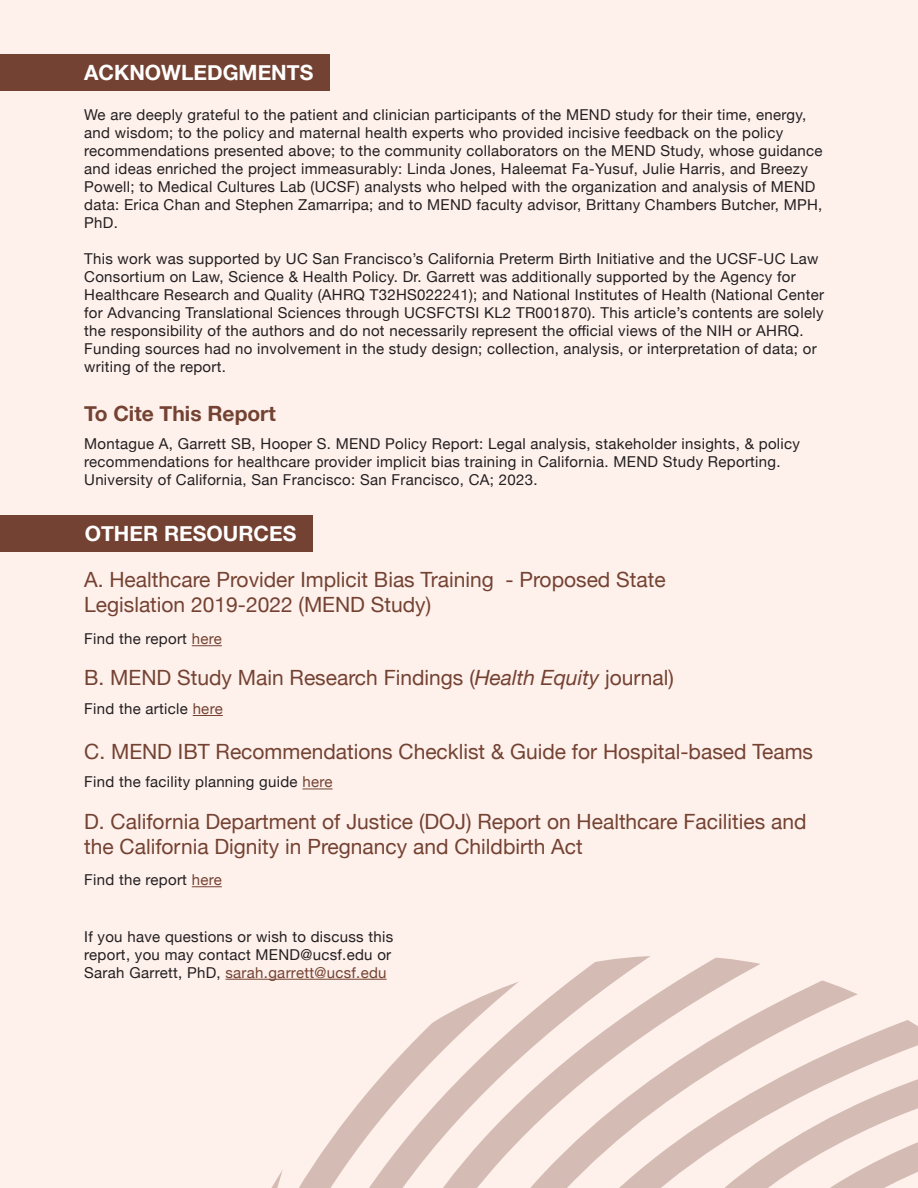
<style>
.page{position:relative;width:918px;height:1188px;background:#fef1ec}
.page>*{position:absolute;margin:0;border:0;box-sizing:border-box;transform-origin:0 0}
.t1{font:21px/25.2px "Helvetica Neue";color:#744232}
.t2{font:700 21px "Helvetica Neue";color:#fff}
.t3{font:700 21px "Helvetica Neue";color:#744232}
.t4{font:15px/18px "Helvetica Neue";letter-spacing:.02em;color:#231f20}
.s1{color:#744232}
.s2{font-style:italic}
</style>
<div class="page">
<div style="left:0;top:54px;width:329px;height:37px;background:#744232"></div>
<hr style="left:192px;top:645px;width:30px;height:1px;background:#744232">
<hr style="left:193px;top:715px;width:30px;height:1px;background:#744232">
<hr style="left:302px;top:789px;width:31px;height:1px;background:#744232">
<svg style="left:590px;top:956px;width:170px;height:10px"></svg>
<svg style="left:573px;top:966px;width:285px;height:49px"></svg>
<svg style="left:271px;top:979px;width:366px;height:209px"></svg>
<svg style="left:225px;top:978px;width:224px;height:111px"></svg>
<svg style="left:623px;top:1015px;width:295px;height:173px"></svg>
<div style="left:1px;top:515px;width:312px;height:36px;background:#744232"></div>
<hr style="left:192px;top:886px;width:30px;height:1px;background:#744232">
<hr style="left:226px;top:979px;width:161px;height:1px;background:#744232">
<p class="t2" style="left:84px;top:56px;width:231px">ACKNOWLEDGMENTS</p>
<p class="t4" style="left:84px;top:107px;width:740px">We are deeply grateful to the patient and clinician participants of the MEND study for their time, energy, and wisdom; to the policy and maternal health experts who provided incisive feedback on the policy recommendations presented above; to the community collaborators on the MEND Study, whose guidance and ideas enriched the project immeasurably: Linda Jones, Haleemat Fa-Yusuf, Julie Harris, and Breezy Powell; to Medical Cultures Lab (UCSF) analysts who helped with the organization and analysis of MEND data: Erica Chan and Stephen Zamarripa; and to MEND faculty advisor, Brittany Chambers Butcher, MPH, PhD.</p>
<p class="t4" style="left:84px;top:251px;width:741px">This work was supported by UC San Francisco’s California Preterm Birth Initiative and the UCSF-UC Law Consortium on Law, Science &amp; Health Policy. Dr. Garrett was additionally supported by the Agency for Healthcare Research and Quality (AHRQ T32HS022241); and National Institutes of Health (National Center for Advancing Translational Sciences through UCSFCTSI KL2 TR001870). This article’s contents are solely the responsibility of the authors and do not necessarily represent the official views of the NIH or AHRQ.<br>Funding sources had no involvement in the study design; collection, analysis, or interpretation of data; or writing of the report.</p>
<p class="t3" style="left:84px;top:397px;width:193px">To Cite This Report</p>
<p class="t4" style="left:84px;top:436px;width:717px">Montague A, Garrett SB, Hooper S. MEND Policy Report: Legal analysis, stakeholder insights, &amp; policy recommendations for healthcare provider implicit bias training in California. MEND Study Reporting.<br>University of California, San Francisco: San Francisco, CA; 2023.</p>
<p class="t2" style="left:85px;top:517px;width:213px">OTHER RESOURCES</p>
<p class="t1" style="left:84px;top:568px;width:583px">A. Healthcare Provider Implicit Bias Training - Proposed State<br>Legislation 2019-2022 (MEND Study)</p>
<p class="t4" style="left:84px;top:631px;width:139px">Find the report <span class="s1">here</span></p>
<p class="t1" style="left:84px;top:666px;width:591px">B. MEND Study Main Research Findings (<span class="s2">Health Equity</span> journal)</p>
<p class="t4" style="left:84px;top:701px;width:140px">Find the article <span class="s1">here</span></p>
<p class="t1" style="left:84px;top:740px;width:730px">C. MEND IBT Recommendations Checklist &amp; Guide for Hospital-based Teams</p>
<p class="t4" style="left:84px;top:774px;width:250px">Find the facility planning guide <span class="s1">here</span></p>
<p class="t1" style="left:84px;top:810px;width:724px">D. California Department of Justice (DOJ) Report on Healthcare Facilities and the California Dignity in Pregnancy and Childbirth Act</p>
<p class="t4" style="left:84px;top:872px;width:139px">Find the report <span class="s1">here</span></p>
<p class="t4" style="left:84px;top:928px;width:311px">If you have questions or wish to discuss this report, you may contact MEND@ucsf.edu or<br>Sarah Garrett, PhD, <span class="s1">sarah.garrett@ucsf.edu</span></p>
</div>
